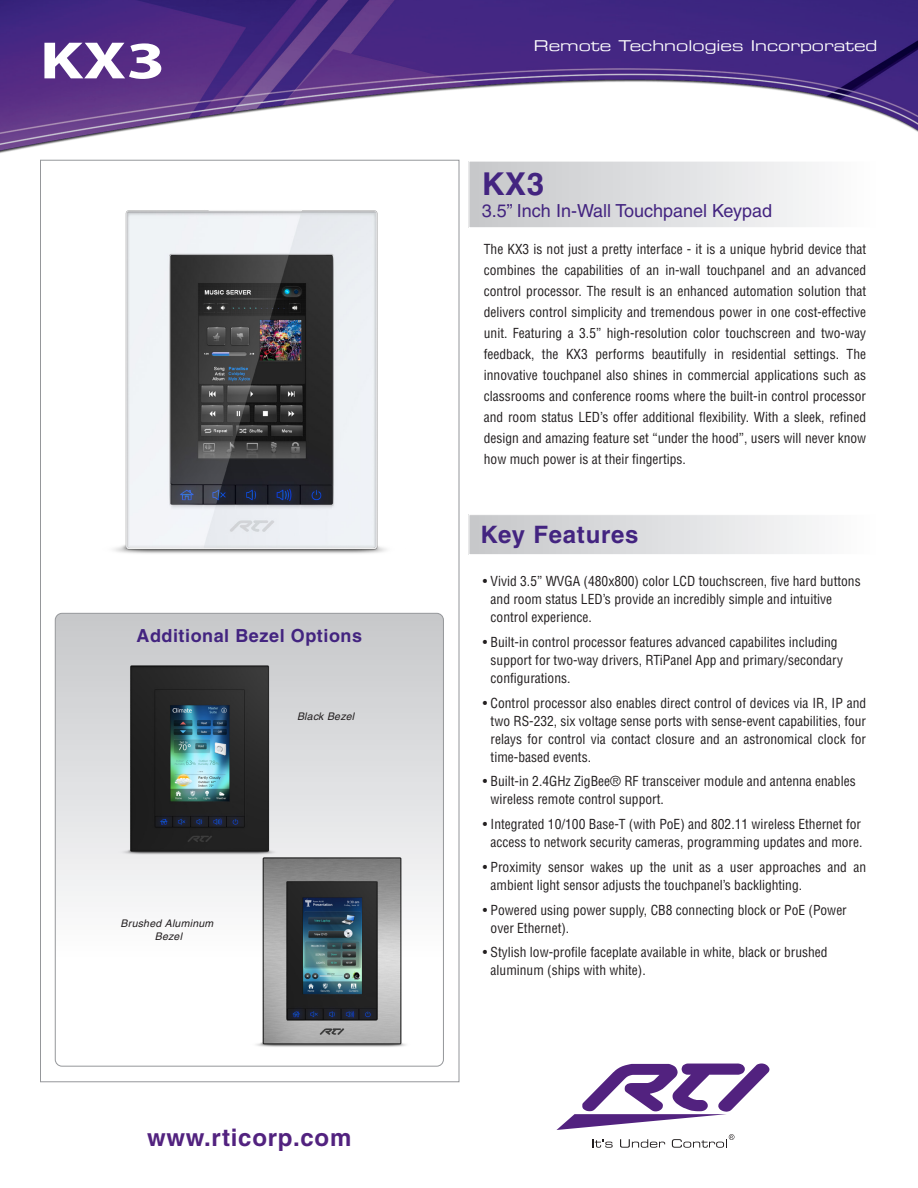
<style>
.page{position:relative;width:918px;height:1188px;background:#fff}
.page>*{position:absolute;margin:0;border:0;box-sizing:border-box;transform-origin:0 0}
.t1{font:700 52.8px "Myriad Pro";color:#fff;scale:1.33 1}
.t2{font:700 31.5px "Helvetica";color:#432480}
.t3{font:700 24px "Helvetica";letter-spacing:.03em;color:#52227f}
.t4{font:700 24px "Helvetica";letter-spacing:.03em;color:#432480}
.t5{font:18px "Helvetica";color:#432480}
.t6{font:700 18px "Helvetica";letter-spacing:.03em;color:#432480}
.t7{font:15px "Eurostile LT Extended Two";color:#fff}
.t8{font:condensed 13.5px/18px "Helvetica";color:#231f20}
.t9{font:italic 10.5px "Helvetica";letter-spacing:.025em;color:#231f20}
</style>
<div class="page">
<img style="left:0;top:0;width:918px;height:209px">
<div style="left:40px;top:160px;width:419px;height:922px;background:#fff"></div>
<svg style="left:557px;top:1064px;width:212px;height:84px"></svg>
<img style="left:113px;top:210px;width:274px;height:344px">
<svg style="left:469px;top:515px;width:343px;height:39px;background:#dcdddf"></svg>
<svg style="left:55px;top:613px;width:388px;height:453px"></svg>
<img style="left:93px;top:651px;width:202px;height:219px">
<svg style="left:469px;top:161px;width:409px;height:67px"></svg>
<img style="left:227px;top:843px;width:205px;height:215px">
<p class="t1" style="left:40px;top:26px;width:96px">KX3</p>
<p class="t6" style="left:137px;top:625px;width:227px">Additional Bezel Options</p>
<p class="t9" style="left:121px;top:917px;width:94px">Brushed Aluminum</p>
<p class="t9" style="left:155px;top:930px;width:29px">Bezel</p>
<p class="t9" style="left:297px;top:710px;width:59px">Black Bezel</p>
<p class="t3" style="left:147px;top:1123px;width:206px">www.rticorp.com</p>
<p class="t7" style="left:534px;top:36px;width:345px">Remote Technologies Incorporated</p>
<p class="t2" style="left:482px;top:165px;width:64px">KX3</p>
<p class="t5" style="left:482px;top:200px;width:292px">3.5” Inch In-Wall Touchpanel Keypad</p>
<p class="t8" style="left:484px;top:238px;width:384px;line-height:21px;text-align:justify">The KX3 is not just a pretty interface - it is a unique hybrid device that combines the capabilities of an in-wall touchpanel and an advanced control processor. The result is an enhanced automation solution that delivers control simplicity and tremendous power in one cost-effective unit. Featuring a 3.5” high-resolution color touchscreen and two-way feedback, the KX3 performs beautifully in residential settings. The innovative touchpanel also shines in commercial applications such as classrooms and conference rooms where the built-in control processor and room status LED’s offer additional flexibility. With a sleek, refined design and amazing feature set “under the hood”, users will never know how much power is at their fingertips.</p>
<p class="t4" style="left:481px;top:520px;width:159px">Key Features</p>
<p class="t8" style="left:491px;top:572px;width:372px;text-indent:-8px">• Vivid 3.5” WVGA (480x800) color LCD touchscreen, five hard buttons and room status LED’s provide an incredibly simple and intuitive control experience.</p>
<p class="t8" style="left:491px;top:633px;width:354px;text-indent:-8px">• Built-in control processor features advanced capabilites including support for two-way drivers, RTiPanel App and primary/secondary configurations.</p>
<p class="t8" style="left:491px;top:694px;width:377px;text-align:justify;text-indent:-8px">• Control processor also enables direct control of devices via IR, IP and two RS-232, six voltage sense ports with sense-event capabilities, four relays for control via contact closure and an astronomical clock for time-based events.</p>
<p class="t8" style="left:491px;top:772px;width:367px;text-indent:-8px">• Built-in 2.4GHz ZigBee® RF transceiver module and antenna enables wireless remote control support.</p>
<p class="t8" style="left:483px;top:815px;width:381px;text-align:center">• Integrated 10/100 Base-T (with PoE) and 802.11 wireless Ethernet for access to network security cameras, programming updates and more.</p>
<p class="t8" style="left:491px;top:858px;width:377px;text-indent:-8px">• Proximity sensor wakes up the unit as a user approaches and an ambient light sensor adjusts the touchpanel’s backlighting.</p>
<p class="t8" style="left:491px;top:901px;width:358px;text-indent:-8px">• Powered using power supply, CB8 connecting block or PoE (Power over Ethernet).</p>
<p class="t8" style="left:491px;top:943px;width:338px;text-indent:-8px">• Stylish low-profile faceplate available in white, black or brushed aluminum (ships with white).</p>
</div>
